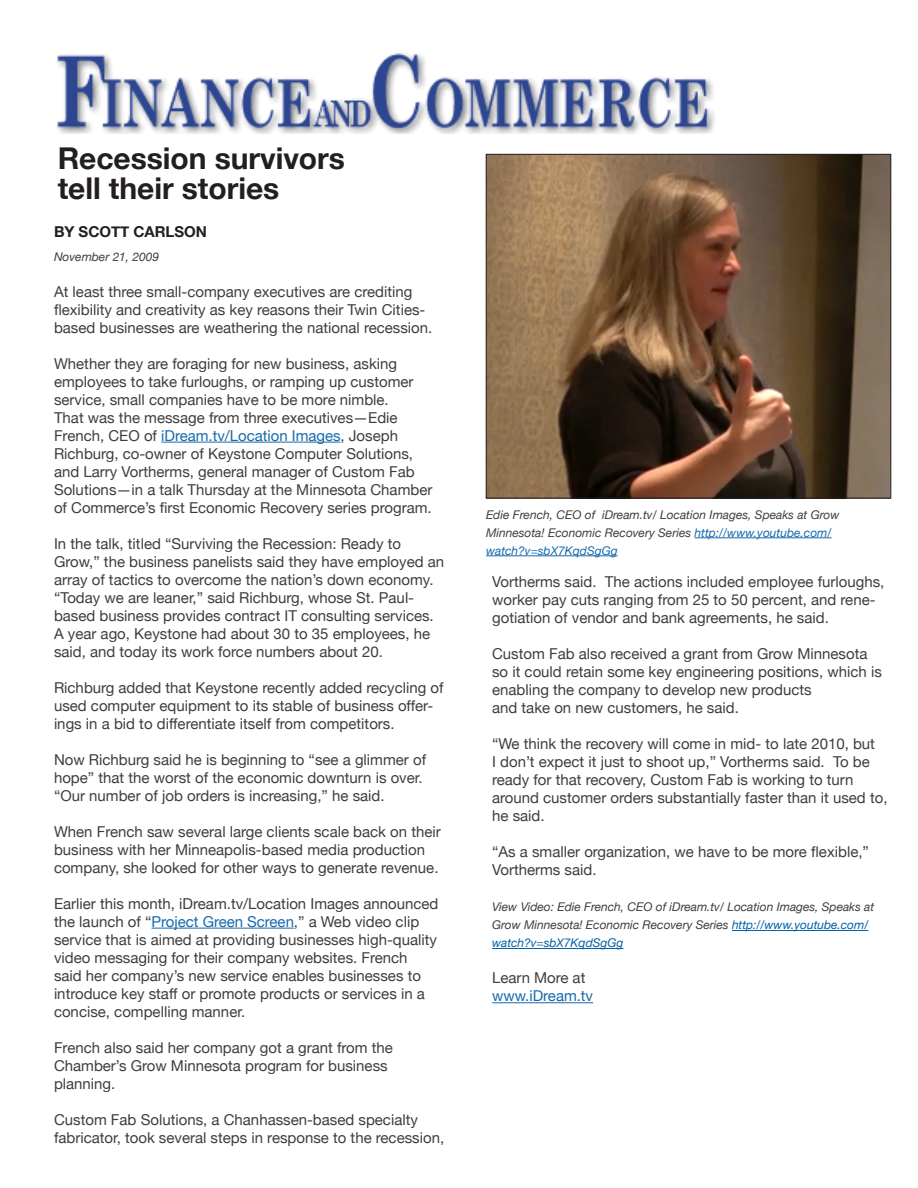
<style>
.page{position:relative;width:918px;height:1188px;background:#fff}
.page>*{position:absolute;margin:0;border:0;box-sizing:border-box;transform-origin:0 0}
.body{font:700 30px "Helvetica Neue";color:#231f20}
.body-2{font:15px/18px "Helvetica Neue";color:#3e3e3f}
.body-3{font:700 15px "Helvetica Neue";color:#231f20}
.body-4{font:15px "Helvetica Neue";color:#166aad}
.body-5{font:italic 12px/18px "Helvetica Neue";color:#3e3e3f}
.s1{color:#166aad}
.s2{color:#0160a7}
</style>
<div class="page">
<img style="left:488px;top:156px;width:401px;height:340px">
<div style="left:486px;top:154px;width:405px;height:344px;border:1px solid #231f20"></div>
<hr style="left:695px;top:538px;width:137px;height:1px;background:#166aad">
<hr style="left:486px;top:556px;width:132px;height:1px;background:#166aad">
<hr style="left:161px;top:442px;width:180px;height:1px;background:#166aad">
<hr style="left:152px;top:928px;width:142px;height:1px;background:#166aad">
<hr style="left:732px;top:930px;width:136px;height:1px;background:#0160a7">
<hr style="left:492px;top:948px;width:131px;height:1px;background:#0160a7">
<hr style="left:492px;top:1002px;width:101px;height:1px;background:#166aad">
<img style="left:57px;top:53px;width:658px;height:81px">
<p class="body" style="left:58px;top:140px;width:289px">Recession survivors</p>
<p class="body" style="left:58px;top:170px;width:223px">tell their stories</p>
<p class="body-3" style="left:54px;top:222px;width:154px">by Scott Car lson</p>
<p class="body-5" style="left:54px;top:247px;width:107px">November 21, 2009</p>
<p class="body-2" style="left:54px;top:282px;width:380px">At least three small-company executives are crediting flexibility and creativity as key reasons their Twin Cities&shy;based businesses are weathering the national recession.</p>
<p class="body-2" style="left:54px;top:354px;width:361px">Whether they are foraging for new business, asking employees to take furloughs, or ramping up customer service, small companies have to be more nimble.</p>
<p class="body-2" style="left:54px;top:408px;width:380px">That was the message from three executives—Edie French, CEO of <span class="s1">iDream.tv/Location Images</span>, Joseph Richburg, co-owner of Keystone Computer Solutions, and Larry Vortherms, general manager of Custom Fab Solutions—in a talk Thursday at the Minnesota Chamber of Commerce’s first Economic Recovery series program.</p>
<p class="body-2" style="left:54px;top:534px;width:392px">In the talk, titled “Surviving the Recession: Ready to<br>Grow,” the business panelists said they have employed an array of tactics to overcome the nation’s down economy.</p>
<p class="body-2" style="left:54px;top:588px;width:381px">“Today we are leaner,” said Richburg, whose St. Paul&shy;based business provides contract IT consulting services.<br>A year ago, Keystone had about 30 to 35 employees, he said, and today its work force numbers about 20.</p>
<p class="body-2" style="left:54px;top:678px;width:391px">Richburg added that Keystone recently added recycling of used computer equipment to its stable of business offer&shy;ings in a bid to differentiate itself from competitors.</p>
<p class="body-2" style="left:54px;top:750px;width:374px">Now Richburg said he is beginning to “see a glimmer of hope” that the worst of the economic downturn is over. “Our number of job orders is increasing,” he said.</p>
<p class="body-2" style="left:54px;top:822px;width:388px">When French saw several large clients scale back on their business with her Minneapolis-based media production company, she looked for other ways to generate revenue.</p>
<p class="body-2" style="left:54px;top:894px;width:386px">Earlier this month, iDream.tv/Location Images announced the launch of “<span class="s1">Project Green Screen</span>,” a Web video clip service that is aimed at providing businesses high-quality video messaging for their company websites. French said her company’s new service enables businesses to introduce key staff or promote products or services in a concise, compelling manner.</p>
<p class="body-2" style="left:54px;top:1038px;width:340px">French also said her company got a grant from the<br>Chamber’s Grow Minnesota program for business planning.</p>
<p class="body-2" style="left:54px;top:1110px;width:392px">Custom Fab Solutions, a Chanhassen-based specialty fabricator, took several steps in response to the recession,</p>
<p class="body-5" style="left:486px;top:505px;width:355px">Edie French, CEO of iDream.tv/ Location Images, Speaks at Grow<br>Minnesota! Economic Recovery Series <span class="s1">http://www.youtube.com/ watch?v=sbX7KqdSgGg</span></p>
<p class="body-2" style="left:492px;top:573px;width:394px">Vortherms said. The actions included employee furloughs, worker pay cuts ranging from 25 to 50 percent, and rene&shy;gotiation of vendor and bank agreements, he said.</p>
<p class="body-2" style="left:492px;top:645px;width:391px">Custom Fab also received a grant from Grow Minnesota so it could retain some key engineering positions, which is enabling the company to develop new products<br>and take on new customers, he said.</p>
<p class="body-2" style="left:492px;top:735px;width:397px">“We think the recovery will come in mid- to late 2010, but<br>I don’t expect it just to shoot up,” Vortherms said. To be ready for that recovery, Custom Fab is working to turn around customer orders substantially faster than it used to, he said.</p>
<p class="body-2" style="left:492px;top:843px;width:378px">“As a smaller organization, we have to be more flexible,”<br>Vortherms said.</p>
<p class="body-5" style="left:492px;top:898px;width:383px">View Video: Edie French, CEO of iDream.tv/ Location Images, Speaks at<br>Grow Minnesota! Economic Recovery Series <span class="s2">http://www.youtube.com/ watch?v=sbX7KqdSgGg</span></p>
<p class="body-2" style="left:492px;top:969px;width:95px">Learn More at</p>
<p class="body-4" style="left:492px;top:987px;width:103px">www.iDream.tv</p>
</div>
